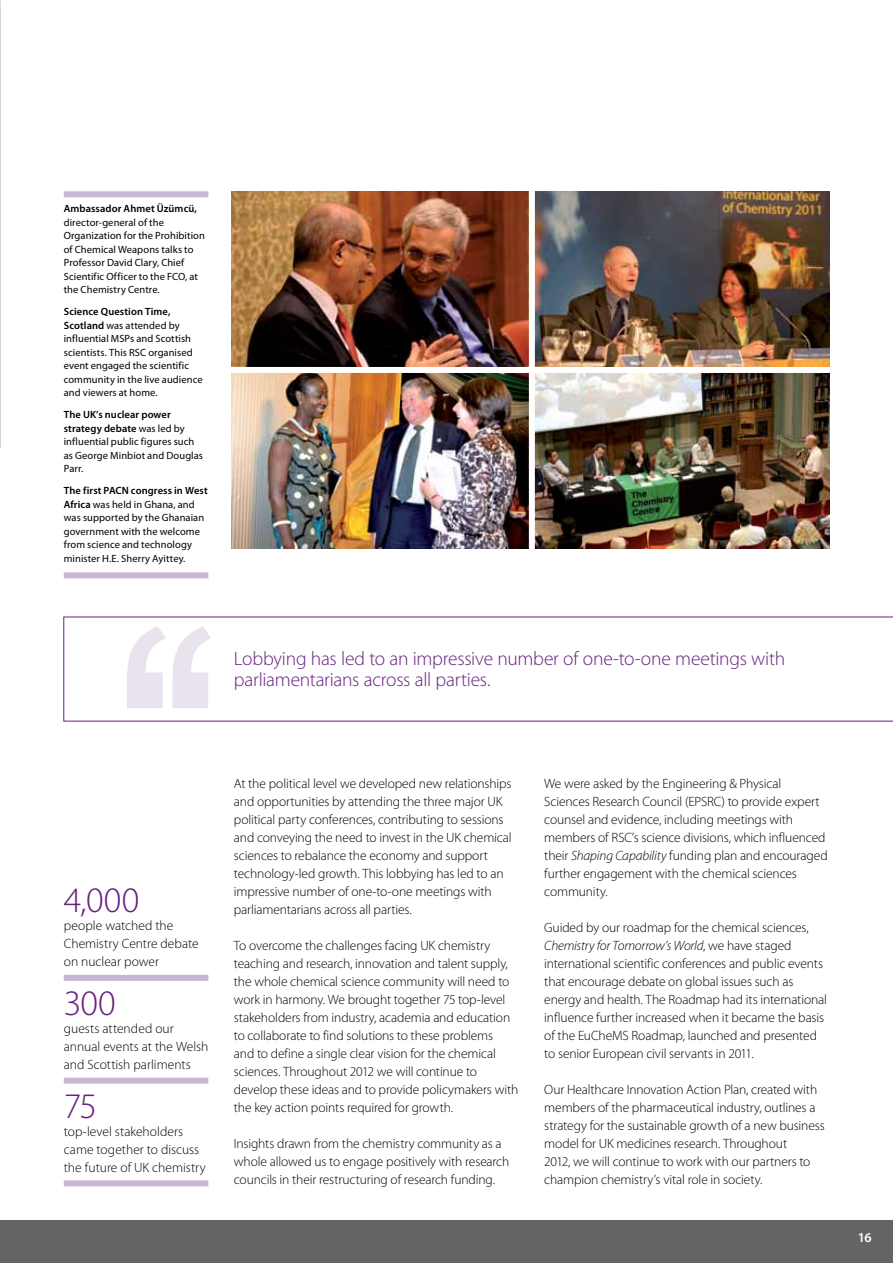
<style>
.page{position:relative;width:893px;height:1263px;background:#fff}
.page>*{position:absolute;margin:0;border:0;box-sizing:border-box;transform-origin:0 0}
.t1{font:349.95px "Arial Narrow";color:#d0c2db;scale:1.33 1}
.t2{font:300 36px "Myriad Pro";letter-spacing:.005em;color:#68207d}
.t3{font:300 19.5px/21px "Myriad Pro";letter-spacing:-.015em;color:#68207d}
.t4{font:300 13.5px/18px "Myriad Pro";letter-spacing:-.01em;color:#000}
.t5{font:600 13.5px "Myriad Pro";color:#fff}
.t6{font:10.5px/13.5px "Myriad Pro";letter-spacing:.005em;color:#000}
.t7{font:600 10.5px "Myriad Pro";letter-spacing:.01em;color:#000}
.s1{font-weight:600}
.s2{font-style:italic}
</style>
<div class="page">
<div style="left:0;top:1220px;width:893px;height:43px;background:#636466"></div>
<div style="left:64px;top:975px;width:144px;height:6px;background:#c7b6d4"></div>
<div style="left:64px;top:1077px;width:144px;height:6px;background:#c7b6d4"></div>
<div style="left:64px;top:1180px;width:144px;height:6px;background:#c7b6d4"></div>
<svg style="left:63px;top:617px;width:830px;height:104px"></svg>
<div style="left:64px;top:191px;width:144px;height:6px;background:#c7b6d4"></div>
<div style="left:64px;top:572px;width:144px;height:6px;background:#c7b6d4"></div>
<img style="left:535px;top:373px;width:294px;height:176px">
<img style="left:231px;top:373px;width:298px;height:176px">
<img style="left:535px;top:191px;width:294px;height:176px">
<img style="left:231px;top:191px;width:298px;height:176px">
<p class="t7" style="left:64px;top:202px;width:135px">Ambassador Ahmet Üzümcü,</p>
<p class="t6" style="left:64px;top:215px;width:143px">director-general of the<br>Organization for the Prohibition of Chemical Weapons talks to<br>Professor David Clary, Chief<br>Scientific Officer to the FCO, at the Chemistry Centre.</p>
<p class="t6" style="left:64px;top:305px;width:140px"><span class="s1">Science Question Time,<br>Scotland</span> was attended by influential MSPs and Scottish scientists. This RSC organised event engaged the scientific community in the live audience and viewers at home.</p>
<p class="t6" style="left:64px;top:408px;width:141px"><span class="s1">The UK’s nuclear power strategy debate</span> was led by influential public figures such as George Minbiot and Douglas<br>Parr.</p>
<p class="t6" style="left:64px;top:484px;width:145px"><span class="s1">The first PACN congress in West<br>Africa</span> was held in Ghana, and was supported by the Ghanaian government with the welcome from science and technology minister H.E. Sherry Ayittey.</p>
<h1 class="t1" style="left:104px;top:497px;width:99px">‘‘</h1>
<h3 class="t3" style="left:234px;top:648px;width:553px">Lobbying has led to an impressive number of one-to-one meetings with parliamentarians across all parties.</h3>
<h2 class="t2" style="left:64px;top:880px;width:77px">4,000</h2>
<p class="t4" style="left:64px;top:917px;width:136px">people watched the<br>Chemistry Centre debate on nuclear power</p>
<h2 class="t2" style="left:64px;top:983px;width:54px">300</h2>
<p class="t4" style="left:64px;top:1020px;width:146px">guests attended our annual events at the Welsh and Scottish parliments</p>
<h2 class="t2" style="left:64px;top:1086px;width:35px">75</h2>
<p class="t4" style="left:64px;top:1122px;width:143px">top-level stakeholders came together to discuss the future of UK chemistry</p>
<p class="t4" style="left:234px;top:775px;width:279px">At the political level we developed new relationships and opportunities by attending the three major UK political party conferences, contributing to sessions and conveying the need to invest in the UK chemical sciences to rebalance the economy and support technology-led growth. This lobbying has led to an impressive number of one-to-one meetings with parliamentarians across all parties.</p>
<p class="t4" style="left:234px;top:937px;width:286px">To overcome the challenges facing UK chemistry teaching and research, innovation and talent supply, the whole chemical science community will need to work in harmony. We brought together 75 top-level stakeholders from industry, academia and education to collaborate to find solutions to these problems<br>and to define a single clear vision for the chemical sciences. Throughout 2012 we will continue to develop these ideas and to provide policymakers with the key action points required for growth.</p>
<p class="t4" style="left:234px;top:1135px;width:277px">Insights drawn from the chemistry community as a whole allowed us to engage positively with research councils in their restructuring of research funding.</p>
<p class="t4" style="left:544px;top:775px;width:285px">We were asked by the Engineering &amp; Physical Sciences Research Council (EPSRC) to provide expert counsel and evidence, including meetings with members of RSC’s science divisions, which influenced their <span class="s2">Shaping Capability</span> funding plan and encouraged further engagement with the chemical sciences community.</p>
<p class="t4" style="left:544px;top:919px;width:284px">Guided by our roadmap for the chemical sciences, <span class="s2">Chemistry for Tomorrow’s World</span>, we have staged international scientific conferences and public events that encourage debate on global issues such as energy and health. The Roadmap had its international influence further increased when it became the basis of the EuCheMS Roadmap, launched and presented to senior European civil servants in 2011.</p>
<p class="t4" style="left:544px;top:1081px;width:282px">Our Healthcare Innovation Action Plan, created with members of the pharmaceutical industry, outlines a strategy for the sustainable growth of a new business model for UK medicines research. Throughout<br>2012, we will continue to work with our partners to champion chemistry’s vital role in society.</p>
<p class="t5" style="left:851px;top:1228px;width:22px">016</p>
</div>
